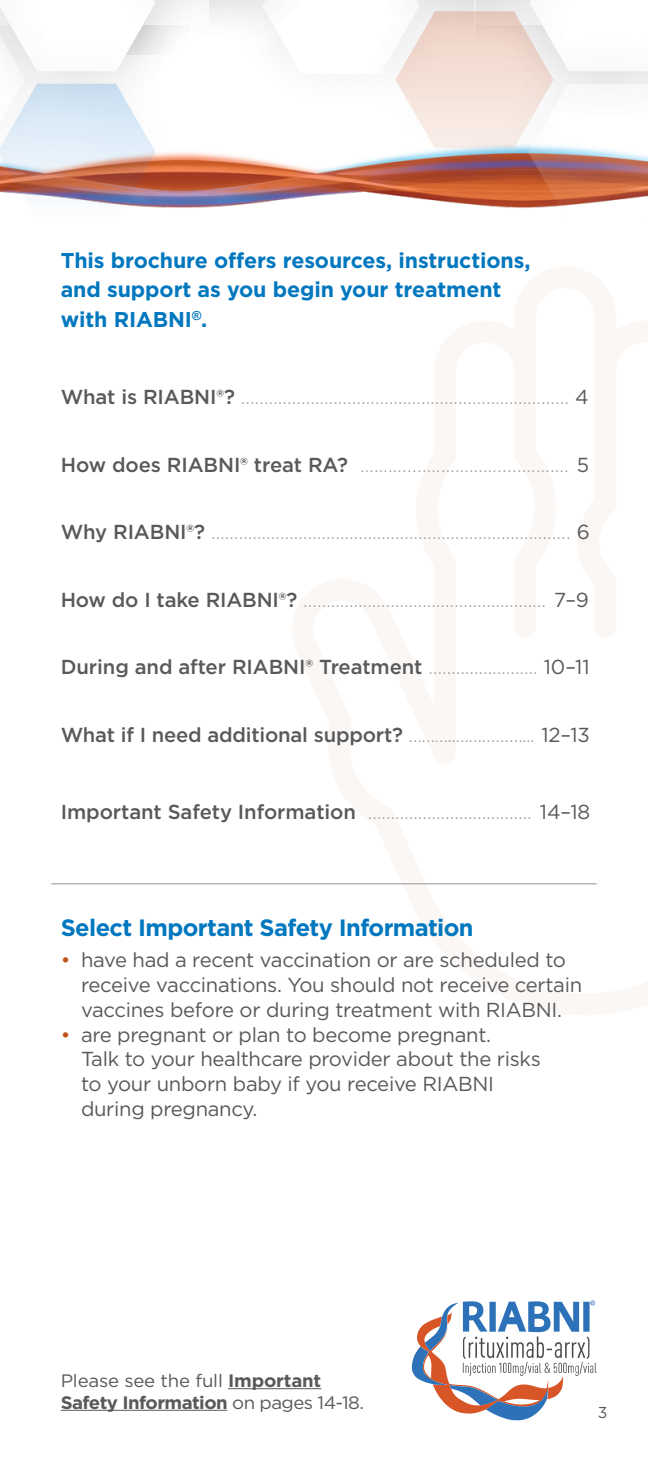
<style>
.page{position:relative;width:648px;height:1458px;background:#fff}
.page>*{position:absolute;margin:0;border:0;box-sizing:border-box;transform-origin:0 0}
.t1{font:700 23.62px "Gotham";letter-spacing:-.025em;color:#0077be}
.t2{font:700 21.38px/29.2px "Gotham";letter-spacing:-.005em;color:#0077be}
.t3{font:20.25px/24.8px "Gotham";letter-spacing:-.015em;color:#58595b}
.t4{font:300 20.25px "Gotham";color:#979a9c}
.t5{font:500 20.25px "Gotham";letter-spacing:-.005em;color:#58595b}
.t6{font:18px/21.6px "Gotham";letter-spacing:-.01em;color:#58595b}
.t7{font:15.75px "Gotham";color:#58595b}
.s1{font-weight:500;color:#58595b}
.s2{font-weight:400;color:#58595b}
.s3{font-weight:300;color:#979a9c}
.s4{font-weight:400}
.s5{color:#bf531c}
.s6{font-weight:700}
</style>
<div class="page">
<svg style="left:412px;top:1300px;width:185px;height:121px"></svg>
<img style="left:209px;top:153px;width:53px;height:55px">
<hr style="left:228px;top:1388px;width:93px;height:1px;background:#58595b">
<hr style="left:61px;top:1410px;width:166px;height:1px;background:#58595b">
<hr style="left:51px;top:883px;width:546px;height:1px;background:#939598">
<div style="left:80px;top:0;width:264px;height:54px;background:#f6f6f6"></div>
<div style="left:209px;top:0;width:264px;height:132px;background:#000;opacity:.25"></div>
<div style="left:0;top:25px;width:209px;height:254px;background:#000;opacity:.25"></div>
<svg style="left:0;top:0;width:156px;height:221px"></svg>
<svg style="left:262px;top:0;width:386px;height:208px"></svg>
<p class="t2" style="left:61px;top:246px;width:471px">This brochure offers resources, instructions, and support as you begin your treatment with RIABNI<sup>®</sup>.</p>
<p class="t4" style="left:61px;top:384px;width:529px"><span class="s1">What is RIABNI®?</span> ..……......…….......…………...........……………...... <span class="s2">4</span></p>
<p class="t4" style="left:61px;top:452px;width:530px"><span class="s1">How does RIABNI® treat RA?</span> ……….....…………….....…….... <span class="s2">5</span></p>
<p class="t4" style="left:61px;top:519px;width:531px"><span class="s1">Why RIABNI®?</span> ………………………………………………………………...... <span class="s2">6</span></p>
<p class="t4" style="left:61px;top:587px;width:530px"><span class="s1">How do I take RIABNI®?</span> …………………………………….…....... <span class="s2">7–9</span></p>
<p class="t5" style="left:61px;top:654px;width:530px">During and after RIABNI® Treatment <span class="s3">…............……...</span> <span class="s4">10–11</span></p>
<p class="t5" style="left:61px;top:721px;width:531px">What if I need additional support? <span class="s3">………..……..….......</span> <span class="s4">12–13</span></p>
<p class="t5" style="left:61px;top:799px;width:531px">Important Safety Information <span class="s3">……….....….............…...</span> <span class="s4">14–18</span></p>
<p class="t1" style="left:61px;top:912px;width:414px">Select Important Safety Information</p>
<p class="t3" style="left:81px;top:947px;width:503px;text-indent:-20px"><span class="s5">•</span> have had a recent vaccination or are scheduled to receive vaccinations. You should not receive certain vaccines before or during treatment with RIABNI.</p>
<p class="t3" style="left:81px;top:1022px;width:461px;text-indent:-20px"><span class="s5">•</span> are pregnant or plan to become pregnant.<br>Talk to your healthcare provider about the risks to your unborn baby if you receive RIABNI during pregnancy.</p>
<p class="t6" style="left:61px;top:1369px;width:305px">Please see the full <span class="s6">Important<br>Safety Information</span> on pages 14-18.</p>
<p class="t7" style="left:598px;top:1402px;width:11px">3</p>
</div>
